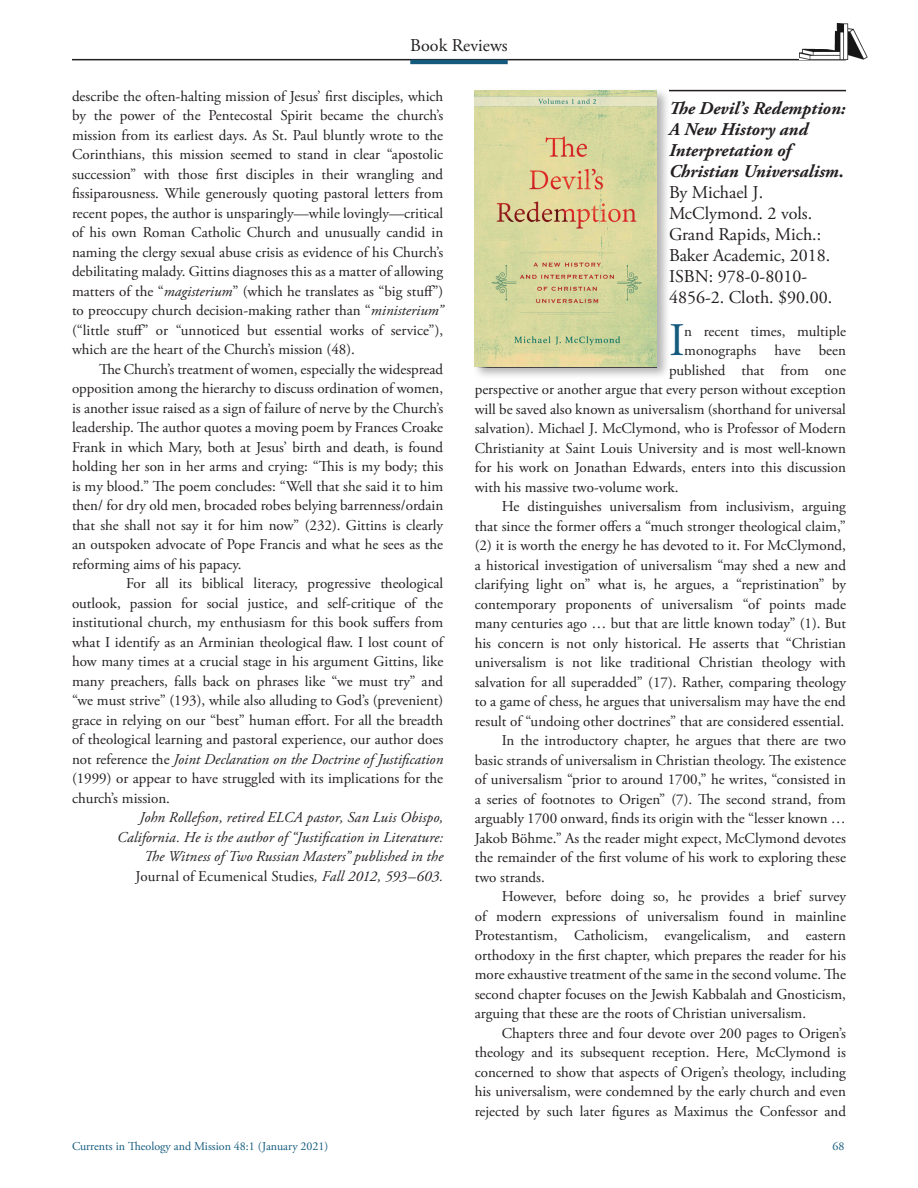
<style>
.page{position:relative;width:918px;height:1188px;background:#fff}
.page>*{position:absolute;margin:0;border:0;box-sizing:border-box;transform-origin:0 0}
.BR_PH_text_1st_parag{font:46.65px "Adobe Garamond Pro";color:#145a7d}
.BR_publication_info{font:18px/21px "Adobe Garamond Pro";color:#231f20}
.BR_PH_text{font:15px/19.5px "Adobe Garamond Pro";color:#231f20;text-align:justify}
.BR_PH_text_1st_parag-2{font:15px "Adobe Garamond Pro";color:#231f20}
.BR_reviewer{font:italic 15px/19.5px "Adobe Garamond Pro";letter-spacing:.005em;color:#231f20;text-align:right}
.t1{font:12px "Adobe Garamond Pro";color:#145a7d}
.s1{font-style:italic}
.s2{font-style:normal}
.s3{font-weight:700;font-style:italic}
.s4{font-weight:700}
</style>
<div class="page">
<hr style="left:72px;top:59px;width:774px;height:1px;background:#231f20">
<hr style="left:410px;top:60px;width:98px;height:4px;background:#145a7d">
<img style="left:799px;top:23px;width:68px;height:36px">
<hr style="left:669px;top:90px;width:177px;height:1px;background:#231f20">
<div style="left:472px;top:87px;width:199px;height:293px;background:#231f20;opacity:.35"></div>
<img style="left:475px;top:90px;width:182px;height:276px">
<p class="BR_publication_info" style="left:410px;top:36px;width:99px">Book Reviews</p>
<p class="BR_PH_text" style="left:72px;top:87px;width:373px">describe the often-halting mission of Jesus’ first disciples, which by the power of the Pentecostal Spirit became the church’s mission from its earliest days. As St. Paul bluntly wrote to the Corinthians, this mission seemed to stand in clear “apostolic succession” with those first disciples in their wrangling and fissiparousness. While generously quoting pastoral letters from recent popes, the author is unsparingly—while lovingly—critical of his own Roman Catholic Church and unusually candid in naming the clergy sexual abuse crisis as evidence of his Church’s debilitating malady. Gittins diagnoses this as a matter of allowing matters of the “<span class="s1">magisterium</span>” (which he translates as “big stuff”) to preoccupy church decision-making rather than “<span class="s1">ministerium” </span>(“little stuff” or “unnoticed but essential works of service”), which are the heart of the Church’s mission (48).</p>
<p class="BR_PH_text" style="left:72px;top:360px;width:373px;text-indent:27px">The Church’s treatment of women, especially the widespread opposition among the hierarchy to discuss ordination of women, is another issue raised as a sign of failure of nerve by the Church’s leadership. The author quotes a moving poem by Frances Croake Frank in which Mary, both at Jesus’ birth and death, is found holding her son in her arms and crying: “This is my body; this is my blood.” The poem concludes: “Well that she said it to him then/ for dry old men, brocaded robes belying barrenness/ordain that she shall not say it for him now” (232). Gittins is clearly an outspoken advocate of Pope Francis and what he sees as the reforming aims of his papacy.</p>
<p class="BR_PH_text" style="left:72px;top:574px;width:373px;text-indent:54px">For all its biblical literacy, progressive theological outlook, passion for social justice, and self-critique of the institutional church, my enthusiasm for this book suffers from what I identify as an Arminian theological flaw. I lost count of how many times at a crucial stage in his argument Gittins, like many preachers, falls back on phrases like “we must try” and “we must strive” (193), while also alluding to God’s (prevenient) grace in relying on our “best” human effort. For all the breadth of theological learning and pastoral experience, our author does not reference the <span class="s1">Joint Declaration on the Doctrine of Justification </span>(1999) or appear to have struggled with its implications for the church’s mission.</p>
<p class="BR_reviewer" style="left:117px;top:808px;width:328px">John Rollefson, retired ELCA pastor, San Luis Obispo, California. He is the author of “Justification in Literature:<br>The Witness of Two Russian Masters” published in the <span class="s2">Journal of Ecumenical Studies</span>, Fall 2012, 593–603.</p>
<p class="BR_publication_info" style="left:669px;top:98px;width:178px"><span class="s3">The Devil’s Redemption:<br>A New History and<br>Interpretation of<br>Christian Universalism</span><span class="s4">.<br></span>By Michael J.<br>McClymond. 2 vols.<br>Grand Rapids, Mich.:<br>Baker Academic, 2018.<br>ISBN: 978-0-8010-<br>4856-2. Cloth. $90.00.</p>
<p class="BR_PH_text_1st_parag" style="left:669px;top:313px;width:17px">I</p>
<p class="BR_PH_text_1st_parag-2" style="left:684px;top:322px;width:163px">n recent times, multiple</p>
<p class="BR_PH_text_1st_parag-2" style="left:684px;top:342px;width:163px">monographs have been</p>
<p class="BR_PH_text_1st_parag-2" style="left:669px;top:361px;width:178px">published that from one</p>
<p class="BR_PH_text_1st_parag-2" style="left:475px;top:381px;width:373px">perspective or another argue that every person without exception</p>
<p class="BR_PH_text_1st_parag-2" style="left:475px;top:400px;width:373px">will be saved also known as universalism (shorthand for universal</p>
<p class="BR_PH_text_1st_parag-2" style="left:475px;top:420px;width:373px">salvation). Michael J. McClymond, who is Professor of Modern</p>
<p class="BR_PH_text_1st_parag-2" style="left:475px;top:439px;width:373px">Christianity at Saint Louis University and is most well-known</p>
<p class="BR_PH_text_1st_parag-2" style="left:475px;top:459px;width:373px">for his work on Jonathan Edwards, enters into this discussion</p>
<p class="BR_PH_text_1st_parag-2" style="left:475px;top:478px;width:205px">with his massive two-volume work.</p>
<p class="BR_PH_text" style="left:475px;top:497px;width:373px;text-indent:27px">He distinguishes universalism from inclusivism, arguing that since the former offers a “much stronger theological claim,” (2) it is worth the energy he has devoted to it. For McClymond, a historical investigation of universalism “may shed a new and clarifying light on” what is, he argues, a “repristination” by contemporary proponents of universalism “of points made many centuries ago … but that are little known today” (1). But his concern is not only historical. He asserts that “Christian universalism is not like traditional Christian theology with salvation for all superadded” (17). Rather, comparing theology to a game of chess, he argues that universalism may have the end result of “undoing other doctrines” that are considered essential.</p>
<p class="BR_PH_text" style="left:475px;top:731px;width:373px;text-indent:27px">In the introductory chapter, he argues that there are two basic strands of universalism in Christian theology. The existence of universalism “prior to around 1700,” he writes, “consisted in a series of footnotes to Origen” (7). The second strand, from arguably 1700 onward, finds its origin with the “lesser known … Jakob Böhme.” As the reader might expect, McClymond devotes the remainder of the first volume of his work to exploring these two strands.</p>
<p class="BR_PH_text" style="left:475px;top:887px;width:373px;text-indent:27px">However, before doing so, he provides a brief survey of modern expressions of universalism found in mainline Protestantism, Catholicism, evangelicalism, and eastern orthodoxy in the first chapter, which prepares the reader for his more exhaustive treatment of the same in the second volume. The second chapter focuses on the Jewish Kabbalah and Gnosticism, arguing that these are the roots of Christian universalism.</p>
<p class="BR_PH_text" style="left:475px;top:1024px;width:373px;text-indent:27px">Chapters three and four devote over 200 pages to Origen’s theology and its subsequent reception. Here, McClymond is concerned to show that aspects of Origen’s theology, including his universalism, were condemned by the early church and even rejected by such later figures as Maximus the Confessor and</p>
<p class="t1" style="left:72px;top:1139px;width:258px">Currents in Theology and Mission 48:1 (January 2021)</p>
<p class="t1" style="left:832px;top:1139px;width:13px">68</p>
</div>
